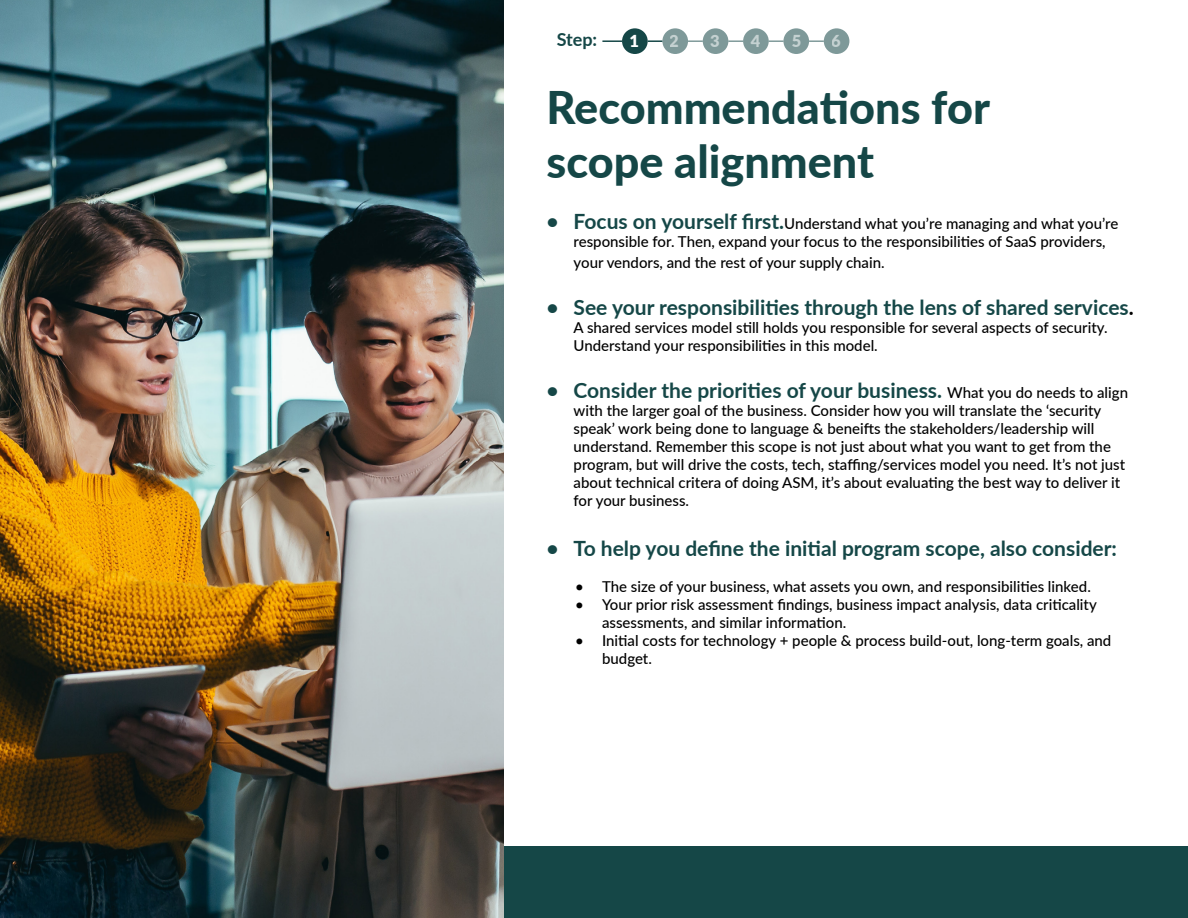
<style>
.page{position:relative;width:1188px;height:918px;background:#fff}
.page>*{position:absolute;margin:0;border:0;box-sizing:border-box;transform-origin:0 0}
.t1{font:800 45px/54px "Lato";color:#154747}
.t2{font:700 21px "Lato";color:#154747}
.t3{font:700 18px "Lato";color:#154747}
.t4{font:900 16.5px "Lato";color:#fff}
.t5{font:500 15px/18px "Lato";color:#000}
.s1{font-weight:700;font-size:21px;color:#154747}
.s2{color:#000}
.s3{font-weight:500;font-size:15px;color:#000}
</style>
<div class="page">
<img style="left:0;top:0;width:504px;height:918px">
<div style="left:504px;top:846px;width:684px;height:72px;background:#154747"></div>
<div style="left:622px;top:28px;width:26px;height:26px;background:#154747;border-radius:50%"></div>
<div style="left:703px;top:28px;width:25px;height:26px;background:#7e9999;border-radius:50%"></div>
<svg style="left:662px;top:28px;width:26px;height:26px"></svg>
<div style="left:743px;top:28px;width:26px;height:26px;background:#7e9999;border-radius:50%"></div>
<svg style="left:783px;top:28px;width:26px;height:26px"></svg>
<div style="left:824px;top:28px;width:25px;height:26px;background:#7e9999;border-radius:50%"></div>
<hr style="left:602px;top:40px;width:20px;height:2px;background:#154747">
<svg style="left:688px;top:40px;width:15px;height:2px"></svg>
<svg style="left:648px;top:40px;width:14px;height:2px"></svg>
<svg style="left:728px;top:40px;width:15px;height:2px"></svg>
<svg style="left:769px;top:40px;width:14px;height:2px"></svg>
<svg style="left:809px;top:40px;width:15px;height:2px"></svg>
<p class="t3" style="left:557px;top:26px;width:42px">Step:</p>
<p class="t4" style="left:630px;top:28px;width:11px">1</p>
<p class="t4" style="left:670px;top:28px;width:11px">2</p>
<p class="t4" style="left:710px;top:28px;width:11px">3</p>
<p class="t4" style="left:751px;top:28px;width:11px">4</p>
<p class="t4" style="left:792px;top:28px;width:11px">5</p>
<p class="t4" style="left:832px;top:28px;width:11px">6</p>
<h1 class="t1" style="left:547px;top:79px;width:445px">Recommendations for scope alignment</h1>
<p class="t5" style="left:574px;top:214px;width:546px;text-indent:-27px"><span class="s1">• Focus on yourself first.</span>Understand what you’re managing and what you’re responsible for. Then, expand your focus to the responsibilities of SaaS providers,</p>
<p class="t5" style="left:574px;top:253px;width:313px">your vendors, and the rest of your supply chain.</p>
<h2 class="t2" style="left:547px;top:292px;width:589px">• See your responsibilities through the lens of shared services<span class="s2">.</span></h2>
<p class="t5" style="left:574px;top:318px;width:535px">A shared services model still holds you responsible for several aspects of security.<br>Understand your responsibilities in this model.</p>
<h2 class="t2" style="left:547px;top:375px;width:583px">• Consider the priorities of your business. <span class="s3">What you do needs to align</span></h2>
<p class="t5" style="left:574px;top:401px;width:553px">with the larger goal of the business. Consider how you will translate the ‘security speak’ work being done to language &amp; beneifts the stakeholders/leadership will understand. Remember this scope is not just about what you want to get from the program, but will drive the costs, tech, staffing/services model you need. It’s not just about technical critera of doing ASM, it’s about evaluating the best way to deliver it for your business.</p>
<h2 class="t2" style="left:547px;top:533px;width:572px">• To help you define the initial program scope, also consider:</h2>
<p class="t5" style="left:575px;top:577px;width:517px">• The size of your business, what assets you own, and responsibilities linked.</p>
<p class="t5" style="left:602px;top:595px;width:496px;text-indent:-27px">• Your prior risk assessment findings, business impact analysis, data criticality assessments, and similar information.</p>
<p class="t5" style="left:602px;top:631px;width:511px;text-indent:-27px">• Initial costs for technology + people &amp; process build-out, long-term goals, and budget.</p>
</div>
